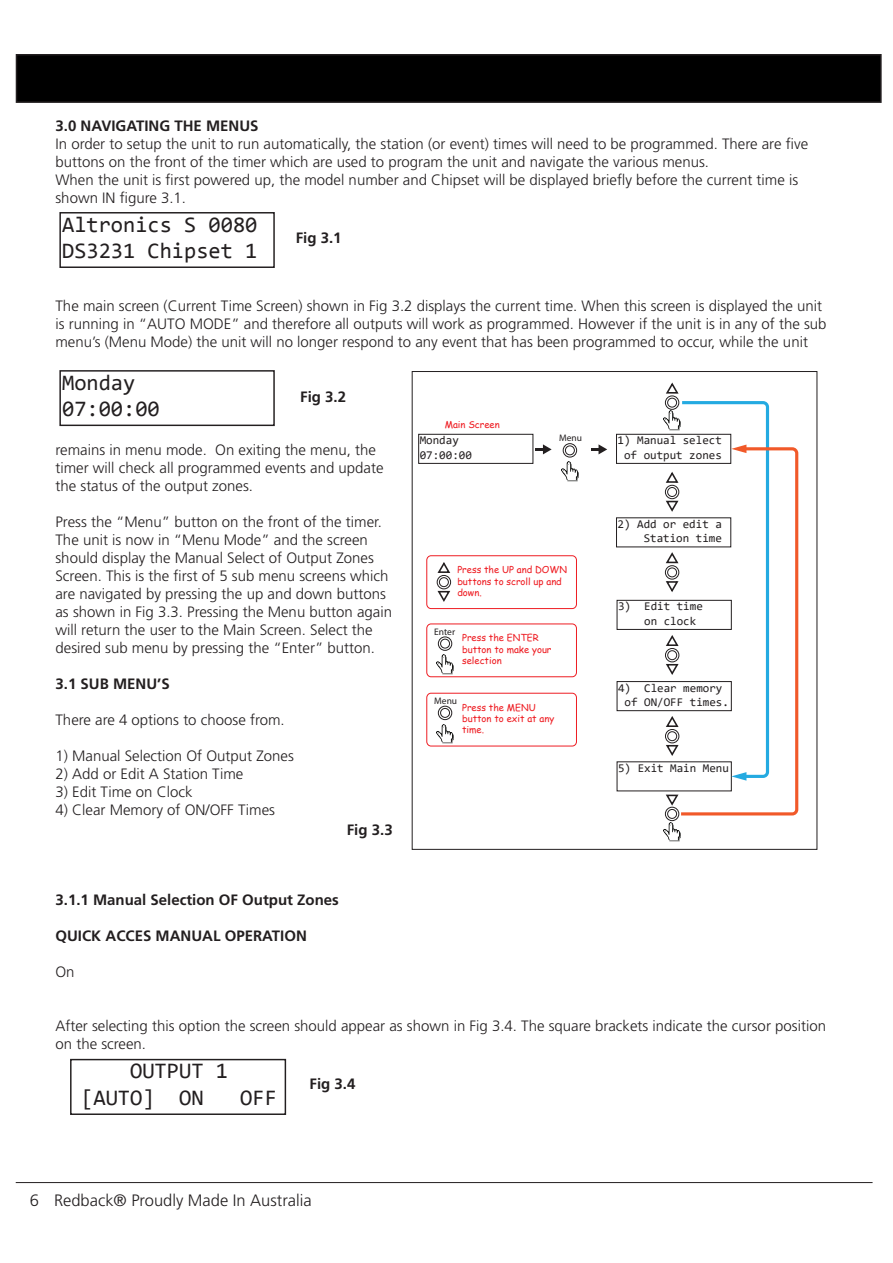
<style>
.page{position:relative;width:893px;height:1263px;background:#fff}
.page>*{position:absolute;margin:0;border:0;box-sizing:border-box;transform-origin:0 0}
.t1{font:22.2px/26.7px "Consolas";color:#231f20}
.t2{font:300 16.5px "Frutiger LT Std";color:#231f20}
.Level_2{font:300 15px/18px "Frutiger LT Std";color:#231f20}
.Level_2-2{font:700 15px "Frutiger LT Std";color:#231f20}
.Level_3{font:700 15px "Frutiger LT Std";color:#231f20}
.t3{font:11.85px/14.2px "Consolas";color:#231f20;text-align:center}
.t4{font:9.45px/11.4px "Comic Sans MS";color:#ee1d23}
.t5{font:9.45px "Myriad Pro";color:#231f20}
</style>
<div class="page">
<div style="left:16px;top:55px;width:865px;height:47px;background:#000"></div>
<div style="left:16px;top:54px;width:866px;height:49px;border:2px solid #231f20"></div>
<hr style="left:16px;top:1182px;width:857px;height:1px;background:#231f20">
<div style="left:59px;top:370px;width:216px;height:56px;border:1px solid #231f20"></div>
<div style="left:616px;top:434px;width:115px;height:30px;border:1px solid #231f20"></div>
<div style="left:617px;top:600px;width:115px;height:30px;border:1px solid #231f20"></div>
<div style="left:617px;top:681px;width:115px;height:30px;border:1px solid #231f20"></div>
<div style="left:418px;top:434px;width:115px;height:30px;border:1px solid #231f20"></div>
<div style="left:565px;top:445px;width:10px;height:10px;border:1px solid #231f20;border-radius:50%"></div>
<div style="left:563px;top:443px;width:14px;height:14px;border:1px solid #231f20;border-radius:50%"></div>
<img style="left:561px;top:462px;width:17px;height:19px">
<svg style="left:535px;top:444px;width:17px;height:10px"></svg>
<svg style="left:591px;top:444px;width:16px;height:10px"></svg>
<div style="left:667px;top:809px;width:10px;height:10px;border:1px solid #231f20;border-radius:50%"></div>
<div style="left:665px;top:807px;width:14px;height:14px;border:1px solid #231f20;border-radius:50%"></div>
<img style="left:664px;top:822px;width:16px;height:20px">
<svg style="left:665px;top:794px;width:13px;height:13px"></svg>
<svg style="left:678px;top:447px;width:121px;height:370px"></svg>
<div style="left:439px;top:577px;width:10px;height:10px;border:1px solid #231f20;border-radius:50%"></div>
<div style="left:437px;top:575px;width:14px;height:14px;border:1px solid #231f20;border-radius:50%"></div>
<svg style="left:437px;top:589px;width:14px;height:13px"></svg>
<svg style="left:437px;top:562px;width:14px;height:11px"></svg>
<div style="left:426px;top:555px;width:151px;height:54px;border:1px solid #ee1d23;border-radius:4px"></div>
<div style="left:440px;top:639px;width:10px;height:9px;border:1px solid #231f20;border-radius:50%"></div>
<div style="left:438px;top:636px;width:14px;height:15px;border:1px solid #231f20;border-radius:50%"></div>
<img style="left:437px;top:655px;width:16px;height:19px">
<div style="left:426px;top:623px;width:151px;height:54px;border:1px solid #ee1d23;border-radius:4px"></div>
<div style="left:440px;top:708px;width:10px;height:10px;border:1px solid #231f20;border-radius:50%"></div>
<div style="left:438px;top:706px;width:14px;height:14px;border:1px solid #231f20;border-radius:50%"></div>
<img style="left:437px;top:724px;width:16px;height:20px">
<div style="left:426px;top:693px;width:151px;height:53px;border:1px solid #ee1d23;border-radius:4px"></div>
<svg style="left:664px;top:382px;width:107px;height:399px"></svg>
<div style="left:70px;top:1059px;width:216px;height:56px;border:1px solid #231f20"></div>
<div style="left:59px;top:212px;width:216px;height:56px;border:1px solid #231f20"></div>
<p class="Level_2-2" style="left:55px;top:117px;width:205px">3.0 NAVIGATING THE MENUS</p>
<p class="Level_2" style="left:55px;top:135px;width:754px">In order to setup the unit to run automatically, the station (or event) times will need to be programmed. There are five buttons on the front of the timer which are used to program the unit and navigate the various menus.</p>
<p class="Level_2" style="left:55px;top:171px;width:744px">When the unit is first powered up, the model number and Chipset will be displayed briefly before the current time is shown IN figure 3.1.</p>
<p class="t1" style="left:62px;top:210px;width:197px">Altronics S 0080<br>DS3231 Chipset 1</p>
<p class="Level_3" style="left:296px;top:229px;width:47px">Fig 3.1</p>
<p class="Level_2" style="left:55px;top:297px;width:773px">The main screen (Current Time Screen) shown in Fig 3.2 displays the current time. When this screen is displayed the unit is running in “AUTO MODE” and therefore all outputs will work as programmed. However if the unit is in any of the sub menu’s (Menu Mode) the unit will no longer respond to any event that has been programmed to occur, while the unit</p>
<p class="t1" style="left:62px;top:368px;width:99px">Monday<br>07:00:00</p>
<p class="Level_3" style="left:300px;top:388px;width:47px">Fig 3.2</p>
<p class="Level_2" style="left:55px;top:441px;width:330px">remains in menu mode. On exiting the menu, the timer will check all programmed events and update the status of the output zones.</p>
<p class="Level_2" style="left:55px;top:513px;width:338px">Press the “Menu” button on the front of the timer.<br>The unit is now in “Menu Mode” and the screen should display the Manual Select of Output Zones Screen. This is the first of 5 sub menu screens which are navigated by pressing the up and down buttons as shown in Fig 3.3. Pressing the Menu button again will return the user to the Main Screen. Select the desired sub menu by pressing the “Enter” button.</p>
<p class="Level_2-2" style="left:55px;top:675px;width:116px">3.1 SUB MENU’S</p>
<p class="Level_2" style="left:55px;top:711px;width:231px">There are 4 options to choose from.</p>
<p class="Level_2" style="left:55px;top:747px;width:240px">1) Manual Selection Of Output Zones</p>
<p class="Level_2" style="left:55px;top:765px;width:189px">2) Add or Edit A Station Time</p>
<p class="Level_2" style="left:55px;top:783px;width:139px">3) Edit Time on Clock</p>
<p class="Level_2" style="left:55px;top:801px;width:221px">4) Clear Memory of ON/OFF Times</p>
<p class="Level_3" style="left:347px;top:821px;width:47px">Fig 3.3</p>
<p class="Level_2-2" style="left:55px;top:891px;width:285px">3.1.1 Manual Selection OF Output Zones</p>
<p class="Level_2-2" style="left:55px;top:927px;width:253px">QUICK ACCES MANUAL OPERATION</p>
<p class="Level_2" style="left:55px;top:963px;width:21px">On</p>
<p class="t4" style="left:445px;top:419px;width:57px">Main Screen</p>
<p class="t3" style="left:420px;top:433px;width:54px;text-align:left">Monday<br>07:00:00</p>
<p class="t5" style="left:559px;top:432px;width:24px">Menu</p>
<p class="t4" style="left:457px;top:564px;width:111px">Press the UP and DOWN buttons to scroll up and down.</p>
<p class="t5" style="left:434px;top:626px;width:22px">Enter</p>
<p class="t4" style="left:462px;top:632px;width:91px">Press the ENTER button to make your selection</p>
<p class="t5" style="left:434px;top:695px;width:24px">Menu</p>
<p class="t4" style="left:462px;top:701px;width:94px">Press the MENU button to exit at any time.</p>
<p class="t3" style="left:618px;top:433px;width:106px">1) Manual select of output zones</p>
<p class="t3" style="left:618px;top:516px;width:106px;text-align:right">2) Add or edit a<br>Station time</p>
<p class="t3" style="left:644px;top:599px;width:60px;text-align:left;text-indent:-26px">3) Edit time on clock</p>
<p class="t3" style="left:618px;top:680px;width:112px">4) Clear memory of ON/OFF times.</p>
<p class="t3" style="left:618px;top:760px;width:112px">5) Exit Main Menu</p>
<p class="Level_2" style="left:55px;top:1017px;width:772px">After selecting this option the screen should appear as shown in Fig 3.4. The square brackets indicate the cursor position on the screen.</p>
<p class="t1" style="left:81px;top:1057px;width:148px;text-indent:49px">OUTPUT 1 [AUTO] ON</p>
<p class="t1" style="left:240px;top:1084px;width:38px">OFF</p>
<p class="Level_3" style="left:310px;top:1075px;width:47px">Fig 3.4</p>
<p class="t2" style="left:30px;top:1191px;width:283px">6 Redback® Proudly Made In Australia</p>
</div>
